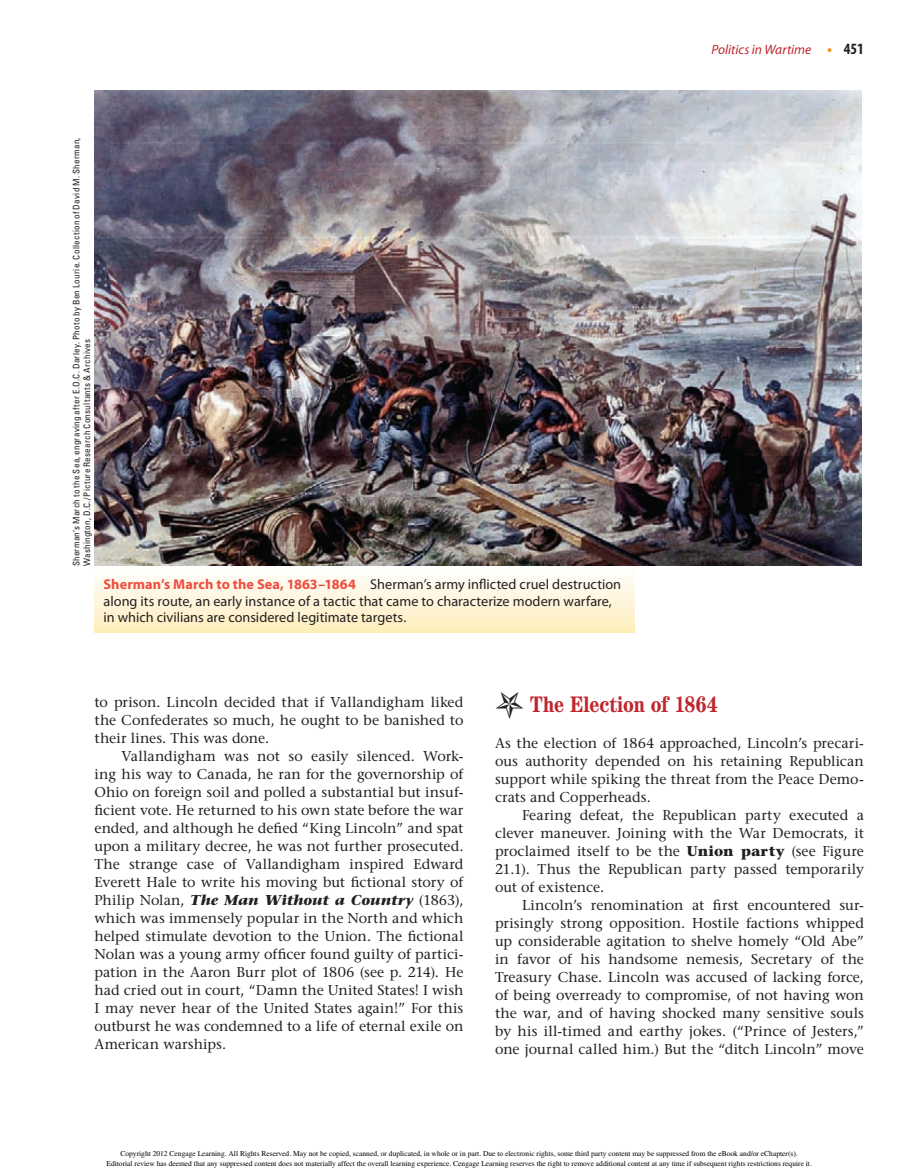
<style>
.page{position:relative;width:918px;height:1175px;background:#fff}
.page>*{position:absolute;margin:0;border:0;box-sizing:border-box;transform-origin:0 0}
.t1{font:700 condensed 22.5px "Century Std";letter-spacing:-.005em;color:#c0262d}
.t2{font:500 14.25px "Stone Serif Std";letter-spacing:.005em;color:#231f20}
.t3{font:14.25px/16.5px "Myriad Pro";color:#231f20}
.t4{font:italic 700 14.25px "Stone Serif Std";letter-spacing:.005em;color:#231f20}
.t5{font:italic 13.5px "Myriad Pro";color:#c0262d}
.t6{font:condensed 9px/10.5px "Univers LT Std";letter-spacing:.03em;color:#231f20}
.t7{font:7.5px/9.9px "Times";color:#000;text-align:center}
.s1{font-weight:700;color:#ef4d3d}
.s2{font-weight:700;font-style:normal;font-size:15px;color:#f7931d}
.s3{font-weight:700;font-style:normal;font-stretch:condensed;font-size:15.75px;color:#231f20}
.s4{font-weight:500;font-style:normal}
.s5{font-weight:700}
</style>
<div class="page">
<img style="left:94px;top:90px;width:767px;height:476px">
<div style="left:94px;top:566px;width:540px;height:66px;background:linear-gradient(to bottom,#fefeff,#ffefbe)"></div>
<p class="t6" style="left:71px;top:566px;width:430px;rotate:-90deg">Sherman’s March to the Sea, engraving after E.O.C. Darley. Photo by Ben Lourie. Collection of David M. Sherman,<br>Washington, D.C./Picture Research Consultants &amp; Archives</p>
<p class="t3" style="left:104px;top:576px;width:519px"><span class="s1">Sherman’s March to the Sea, 1863–1864</span> Sherman’s army inflicted cruel destruction along its route, an early instance of a tactic that came to characterize modern warfare, in which civilians are considered legitimate targets.</p>
<p class="t5" style="left:711px;top:41px;width:154px">Politics in Wartime <span class="s2">•</span> <span class="s3">451</span></p>
<p class="t2" style="left:95px;top:693px;width:370px">to prison. Lincoln decided that if Vallandigham liked</p>
<p class="t2" style="left:95px;top:711px;width:370px">the Confederates so much, he ought to be banished to</p>
<p class="t2" style="left:95px;top:729px;width:176px">their lines. This was done.</p>
<p class="t2" style="left:122px;top:747px;width:344px">Vallandigham was not so easily silenced. Work-</p>
<p class="t2" style="left:95px;top:765px;width:370px">ing his way to Canada, he ran for the governorship of</p>
<p class="t2" style="left:95px;top:783px;width:371px">Ohio on foreign soil and polled a substantial but insuf-</p>
<p class="t2" style="left:95px;top:801px;width:370px">ficient vote. He returned to his own state before the war</p>
<p class="t2" style="left:95px;top:819px;width:371px">ended, and although he defied “King Lincoln” and spat</p>
<p class="t2" style="left:95px;top:837px;width:370px">upon a military decree, he was not further prosecuted.</p>
<p class="t2" style="left:95px;top:855px;width:371px">The strange case of Vallandigham inspired Edward</p>
<p class="t2" style="left:95px;top:873px;width:370px">Everett Hale to write his moving but fictional story of</p>
<p class="t4" style="left:95px;top:891px;width:370px"><span class="s4">Philip Nolan,</span> The Man Without a Country <span class="s4">(1863),</span></p>
<p class="t2" style="left:95px;top:909px;width:370px">which was immensely popular in the North and which</p>
<p class="t2" style="left:95px;top:927px;width:370px">helped stimulate devotion to the Union. The fictional</p>
<p class="t2" style="left:95px;top:945px;width:371px">Nolan was a young army officer found guilty of partici-</p>
<p class="t2" style="left:95px;top:963px;width:370px">pation in the Aaron Burr plot of 1806 (see p. 214). He</p>
<p class="t2" style="left:95px;top:981px;width:370px">had cried out in court, “Damn the United States! I wish</p>
<p class="t2" style="left:95px;top:999px;width:370px">I may never hear of the United States again!” For this</p>
<p class="t2" style="left:95px;top:1017px;width:370px">outburst he was condemned to a life of eternal exile on</p>
<p class="t2" style="left:95px;top:1035px;width:133px">American warships.</p>
<p class="t1" style="left:530px;top:690px;width:189px">The Election of 1864</p>
<p class="t2" style="left:495px;top:734px;width:371px">As the election of 1864 approached, Lincoln’s precari-</p>
<p class="t2" style="left:495px;top:752px;width:370px">ous authority depended on his retaining Republican</p>
<p class="t2" style="left:495px;top:770px;width:371px">support while spiking the threat from the Peace Demo-</p>
<p class="t2" style="left:495px;top:788px;width:157px">crats and Copperheads.</p>
<p class="t2" style="left:522px;top:806px;width:343px">Fearing defeat, the Republican party executed a</p>
<p class="t2" style="left:495px;top:824px;width:370px">clever maneuver. Joining with the War Democrats, it</p>
<p class="t2" style="left:495px;top:842px;width:370px">proclaimed itself to be the <span class="s5">Union party</span> (see Figure</p>
<p class="t2" style="left:495px;top:860px;width:370px">21.1). Thus the Republican party passed temporarily</p>
<p class="t2" style="left:495px;top:878px;width:111px">out of existence.</p>
<p class="t2" style="left:522px;top:896px;width:344px">Lincoln’s renomination at first encountered sur-</p>
<p class="t2" style="left:495px;top:914px;width:370px">prisingly strong opposition. Hostile factions whipped</p>
<p class="t2" style="left:495px;top:932px;width:370px">up considerable agitation to shelve homely “Old Abe”</p>
<p class="t2" style="left:495px;top:950px;width:370px">in favor of his handsome nemesis, Secretary of the</p>
<p class="t2" style="left:495px;top:968px;width:370px">Treasury Chase. Lincoln was accused of lacking force,</p>
<p class="t2" style="left:495px;top:986px;width:370px">of being overready to compromise, of not having won</p>
<p class="t2" style="left:495px;top:1004px;width:371px">the war, and of having shocked many sensitive souls</p>
<p class="t2" style="left:495px;top:1022px;width:371px">by his ill-timed and earthy jokes. (“Prince of Jesters,”</p>
<p class="t2" style="left:495px;top:1040px;width:371px">one journal called him.) But the “ditch Lincoln” move</p>
<p class="t7" style="left:106px;top:1148px;width:707px">Copyright 2012 Cengage Learning. All Rights Reserved. May not be copied, scanned, or duplicated, in whole or in part. Due to electronic rights, some third party content may be suppressed from the eBook and/or eChapter(s).<br>Editorial review has deemed that any suppressed content does not materially affect the overall learning experience. Cengage Learning reserves the right to remove additional content at any time if subsequent rights restrictions require it.</p>
</div>
